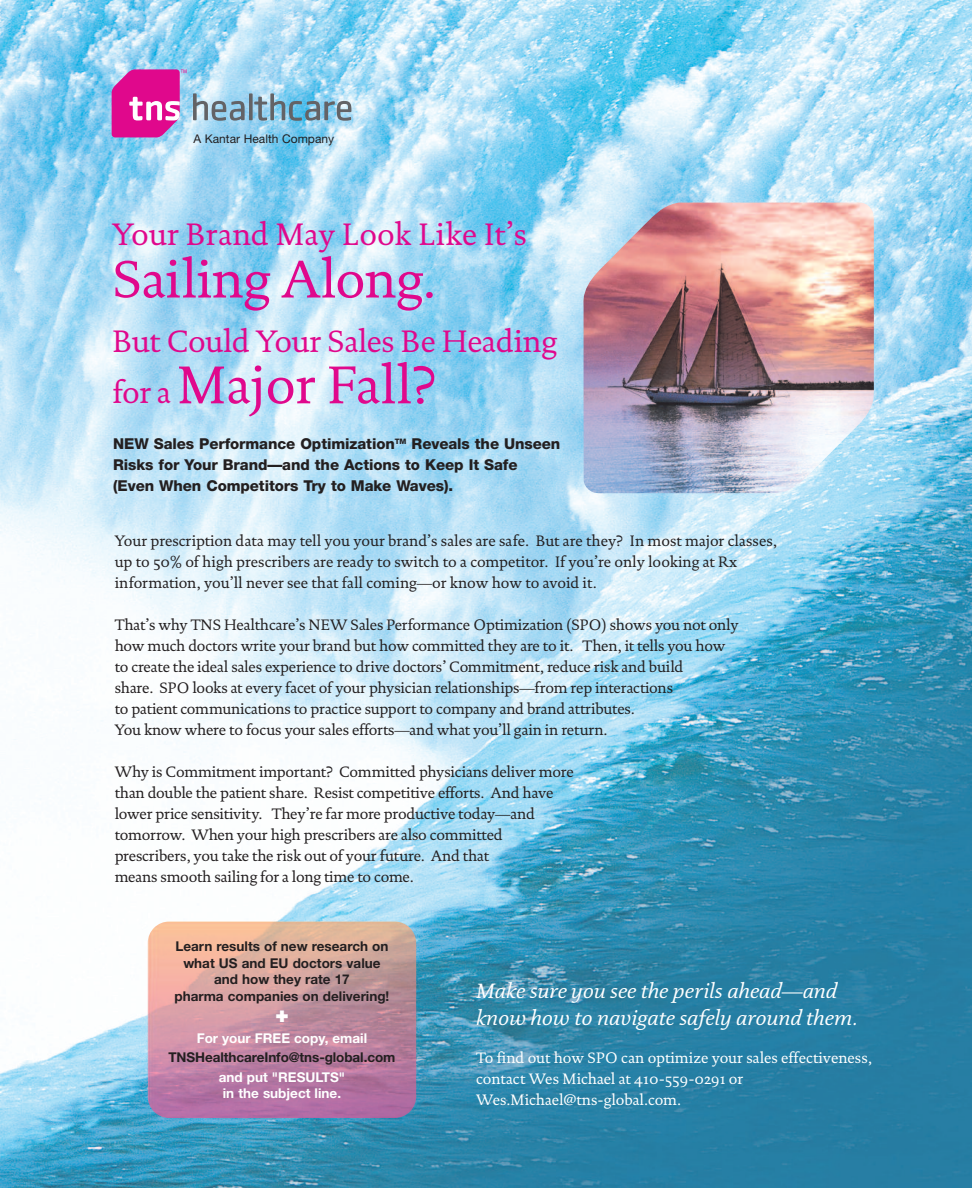
<style>
.page{position:relative;width:972px;height:1188px;background:#fff}
.page>*{position:absolute;margin:0;border:0;box-sizing:border-box;transform-origin:0 0}
.t1{font:54px "DTL Documenta ST";letter-spacing:-.01em;color:#e0088c}
.t2{font:31.5px "DTL Documenta ST";letter-spacing:-.01em;color:#e0088c}
.t3{font:italic 21px/27px "DTL Documenta ST";color:#fff}
.t4{font:15.3px/21px "DTL Documenta ST";letter-spacing:-.015em;color:#231f20}
.t5{font:15.3px/21px "DTL Documenta ST";color:#fff}
.t6{font:800 15px/21px "Helvetica Neue";letter-spacing:-.005em;color:#231f20}
.t7{font:700 13.5px/16.5px "Helvetica Neue";color:#231f20;text-align:center}
.t8{font:700 13.5px/16.5px "Helvetica Neue";color:#fff;text-align:center}
.t9{font:12px "Helvetica Neue";color:#231f20}
.s1{font-size:31.5px}
</style>
<div class="page">
<img style="left:1px;top:0;width:971px;height:1188px">
<svg style="left:276px;top:1010px;width:12px;height:12px"></svg>
<p class="t9" style="left:193px;top:134px;width:142px">A Kantar Health Company</p>
<h2 class="t2" style="left:112px;top:216px;width:416px">Your Brand May Look Like It’s</h2>
<h1 class="t1" style="left:112px;top:247px;width:325px">Sailing Along.</h1>
<h2 class="t2" style="left:112px;top:323px;width:446px">But Could Your Sales Be Heading</h2>
<h1 class="t1" style="left:112px;top:353px;width:326px"><span class="s1">for a</span> Major Fall?</h1>
<p class="t6" style="left:113px;top:435px;width:449px">NEW Sales Performance Optimization<sup>TM</sup> Reveals the Unseen<br>Risks for Your Brand—and the Actions to Keep It Safe (Even When Competitors Try to Make Waves).</p>
<p class="t4" style="left:115px;top:531px;width:664px">Your prescription data may tell you your brand’s sales are safe. But are they? In most major classes, up to 50% of high prescribers are ready to switch to a competitor. If you’re only looking at Rx information, you’ll never see that fall coming—or know how to avoid it.</p>
<p class="t4" style="left:115px;top:615px;width:625px">That’s why TNS Healthcare’s NEW Sales Performance Optimization (SPO) shows you not only how much doctors write your brand but how committed they are to it. Then, it tells you how to create the ideal sales experience to drive doctors’ Commitment, reduce risk and build<br>share. SPO looks at every facet of your physician relationships—from rep interactions<br>to patient communications to practice support to company and brand attributes.<br>You know where to focus your sales efforts—and what you’ll gain in return.</p>
<p class="t4" style="left:115px;top:762px;width:460px">Why is Commitment important? Committed physicians deliver more than double the patient share. Resist competitive efforts. And have lower price sensitivity. They’re far more productive today—and tomorrow. When your high prescribers are also committed prescribers, you take the risk out of your future. And that<br>means smooth sailing for a long time to come.</p>
<p class="t7" style="left:175px;top:940px;width:216px">Learn results of new research on what US and EU doctors value and how they rate 17<br>pharma companies on delivering!</p>
<p class="t8" style="left:197px;top:1031px;width:172px">For your FREE copy, email</p>
<p class="t7" style="left:168px;top:1051px;width:228px">TNSHealthcareInfo@tns-global.com</p>
<p class="t8" style="left:219px;top:1070px;width:128px">and put "RESULTS" in the subject line.</p>
<h3 class="t3" style="left:476px;top:978px;width:382px">Make sure you see the perils ahead—and know how to navigate safely around them.</h3>
<p class="t5" style="left:476px;top:1047px;width:397px">To find out how SPO can optimize your sales effectiveness, contact Wes Michael at 410-559-0291 or<br>Wes.Michael@tns-global.com.</p>
</div>
